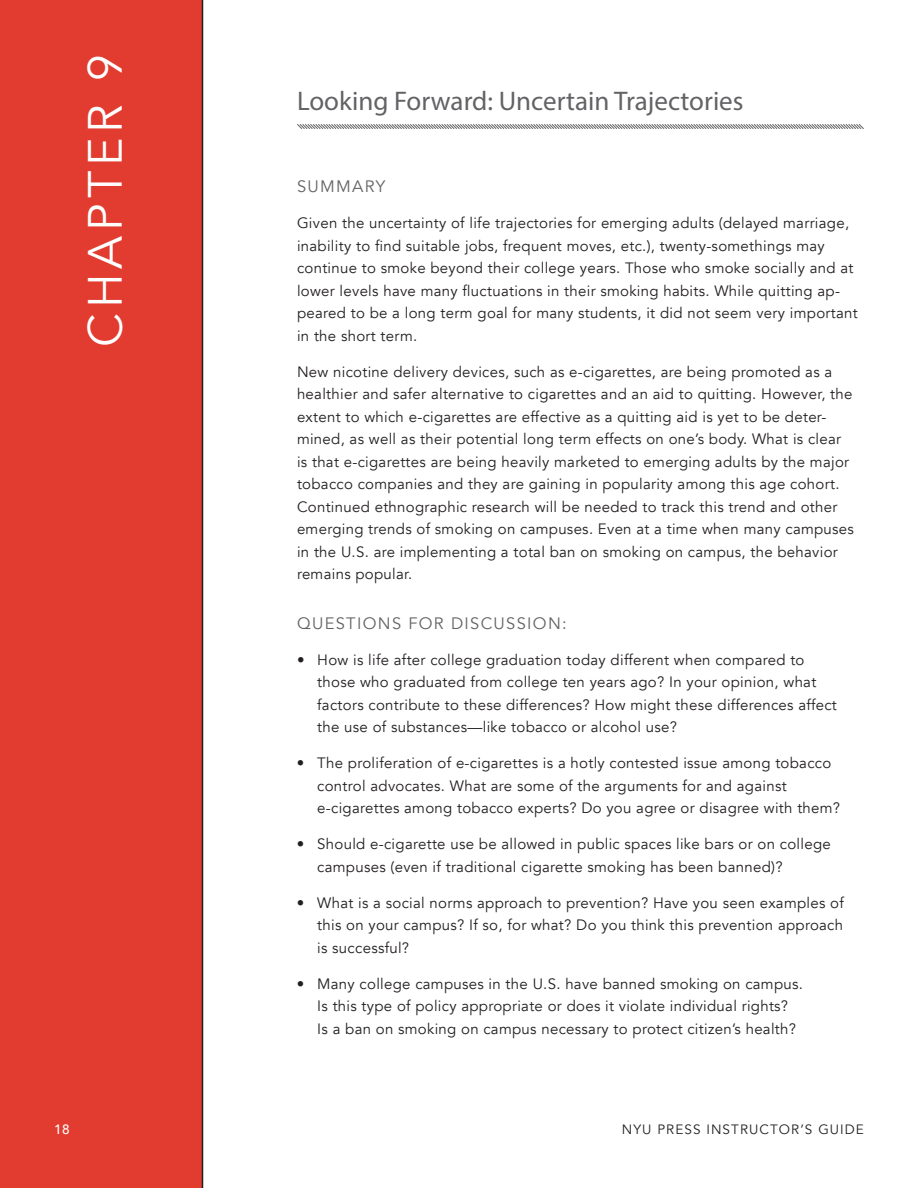
<style>
.page{position:relative;width:918px;height:1188px;background:#fff}
.page>*{position:absolute;margin:0;border:0;box-sizing:border-box;transform-origin:0 0}
.t1{font:48px "Avenir";letter-spacing:.1em;color:#fff}
.t2{font:27px "Myriad Pro";color:#636366}
.t3{font:16.5px "Avenir";letter-spacing:.08em;color:#636366}
.t4{font:15px/22.5px "Avenir";letter-spacing:.02em;color:#231f20}
.t5{font:13.5px "Avenir";letter-spacing:.08em;color:#231f20}
.t6{font:500 13.5px "Avenir";color:#fff}
</style>
<div class="page">
<div style="left:0;top:0;width:203px;height:1188px;background:#e13c2f"></div>
<svg style="left:297px;top:124px;width:567px;height:5px;background:#b2b2b4"></svg>
<h1 class="t1" style="left:77px;top:347px;width:293px;rotate:-90deg">CHAPTER 9</h1>
<h2 class="t2" style="left:297px;top:85px;width:448px">Looking Forward: Uncertain Trajectories</h2>
<p class="t3" style="left:297px;top:176px;width:90px">SUMMARY</p>
<p class="t4" style="left:297px;top:212px;width:562px">Given the uncertainty of life trajectories for emerging adults (delayed marriage, inability to find suitable jobs, frequent moves, etc.), twenty-somethings may continue to smoke beyond their college years. Those who smoke socially and at lower levels have many fluctuations in their smoking habits. While quitting ap&shy;peared to be a long term goal for many students, it did not seem very important in the short term.</p>
<p class="t4" style="left:297px;top:360px;width:559px">New nicotine delivery devices, such as e-cigarettes, are being promoted as a healthier and safer alternative to cigarettes and an aid to quitting. However, the extent to which e-cigarettes are effective as a quitting aid is yet to be deter&shy;mined, as well as their potential long term effects on one’s body. What is clear is that e-cigarettes are being heavily marketed to emerging adults by the major tobacco companies and they are gaining in popularity among this age cohort.<br>Continued ethnographic research will be needed to track this trend and other emerging trends of smoking on campuses. Even at a time when many campuses in the U.S. are implementing a total ban on smoking on campus, the behavior remains popular.</p>
<p class="t3" style="left:297px;top:613px;width:271px">QUESTIONS FOR DISCUSSION:</p>
<p class="t4" style="left:317px;top:648px;width:521px;text-indent:-20px">• How is life after college graduation today different when compared to those who graduated from college ten years ago? In your opinion, what factors contribute to these differences? How might these differences affect the use of substances—like tobacco or alcohol use?</p>
<p class="t4" style="left:317px;top:752px;width:524px;text-indent:-20px">• The proliferation of e-cigarettes is a hotly contested issue among tobacco control advocates. What are some of the arguments for and against e-cigarettes among tobacco experts? Do you agree or disagree with them?</p>
<p class="t4" style="left:317px;top:833px;width:515px;text-indent:-20px">• Should e-cigarette use be allowed in public spaces like bars or on college campuses (even if traditional cigarette smoking has been banned)?</p>
<p class="t4" style="left:317px;top:891px;width:528px;text-align:justify;text-indent:-20px">• What is a social norms approach to prevention? Have you seen examples of this on your campus? If so, for what? Do you think this prevention approach is successful?</p>
<p class="t4" style="left:317px;top:972px;width:487px;text-indent:-20px">• Many college campuses in the U.S. have banned smoking on campus.<br>Is this type of policy appropriate or does it violate individual rights?<br>Is a ban on smoking on campus necessary to protect citizen’s health?</p>
<p class="t6" style="left:54px;top:1118px;width:17px">18</p>
<p class="t5" style="left:622px;top:1121px;width:244px">NYU PRESS INSTRUCTOR’S GUIDE</p>
</div>
